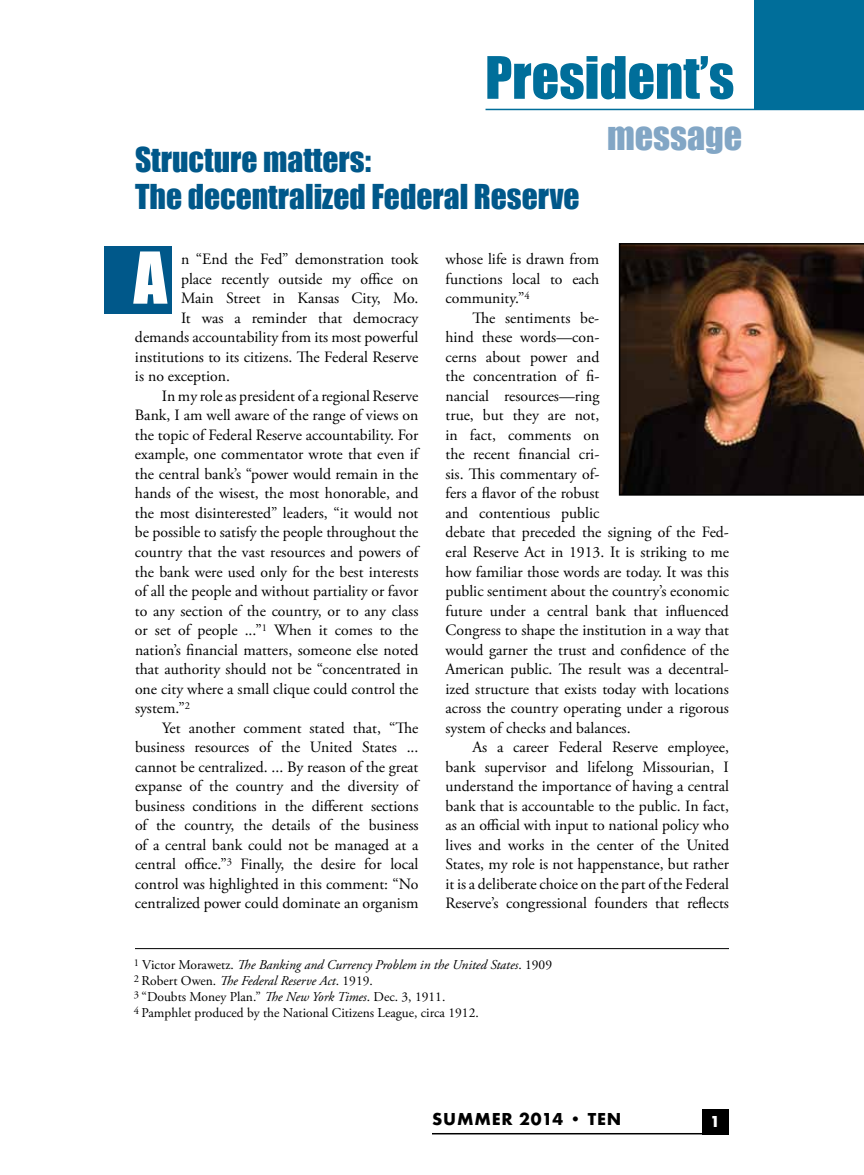
<style>
.page{position:relative;width:864px;height:1175px;background:#fff}
.page>*{position:absolute;margin:0;border:0;box-sizing:border-box;transform-origin:0 0}
.t1{font:54px "Impact";color:#006e9a}
.t2{font:36px "Impact";color:#82a6c5}
.t3{font:31.5px/37.8px "Impact";color:#00588a}
.t4{font:700 18px "Futura T";letter-spacing:.05em;color:#000}
.t5{font:700 16.5px "Futura T";color:#fff}
.t6{font:15.75px/19.5px "Adobe Garamond Pro";color:#000;text-align:justify}
.t7{font:13.5px/16.2px "Adobe Garamond Pro";color:#000}
.s1{font-style:italic}
</style>
<div class="page">
<div style="left:703px;top:1108px;width:26px;height:26px;background:#000"></div>
<hr style="left:432px;top:1132px;width:297px;height:2px;background:#000">
<div style="left:105px;top:246px;width:67px;height:68px;background:#00588a"></div>
<hr style="left:486px;top:109px;width:378px;height:1px;background:#006e9a">
<img style="left:619px;top:243px;width:245px;height:252px">
<div style="left:754px;top:0;width:110px;height:108px;background:#006e9a"></div>
<hr style="left:135px;top:948px;width:594px;height:1px;background:#000">
<svg style="left:133px;top:251px;width:35px;height:53px"></svg>
<h1 class="t1" style="left:485px;top:36px;width:251px">President’s</h1>
<h2 class="t2" style="left:607px;top:108px;width:137px">message</h2>
<h3 class="t3" style="left:135px;top:139px;width:446px">Structure matters:<br>The decentralized Federal Reserve</h3>
<p class="t6" style="left:181px;top:250px;width:239px">n “End the Fed” demonstration took</p>
<p class="t6" style="left:181px;top:270px;width:239px">place recently outside my office on</p>
<p class="t6" style="left:181px;top:289px;width:239px">Main Street in Kansas City, Mo.</p>
<p class="t6" style="left:181px;top:309px;width:239px">It was a reminder that democracy</p>
<p class="t6" style="left:135px;top:328px;width:285px">demands accountability from its most powerful</p>
<p class="t6" style="left:135px;top:348px;width:285px">institutions to its citizens. The Federal Reserve</p>
<p class="t6" style="left:135px;top:367px;width:97px">is no exception.</p>
<p class="t6" style="left:162px;top:387px;width:258px">In my role as president of a regional Reserve</p>
<p class="t6" style="left:135px;top:406px;width:285px">Bank, I am well aware of the range of views on</p>
<p class="t6" style="left:135px;top:426px;width:285px">the topic of Federal Reserve accountability. For</p>
<p class="t6" style="left:135px;top:445px;width:285px">example, one commentator wrote that even if</p>
<p class="t6" style="left:135px;top:465px;width:285px">the central bank’s “power would remain in the</p>
<p class="t6" style="left:135px;top:484px;width:285px">hands of the wisest, the most honorable, and</p>
<p class="t6" style="left:135px;top:504px;width:285px">the most disinterested” leaders, “it would not</p>
<p class="t6" style="left:135px;top:523px;width:285px">be possible to satisfy the people throughout the</p>
<p class="t6" style="left:135px;top:543px;width:285px">country that the vast resources and powers of</p>
<p class="t6" style="left:135px;top:562px;width:285px">the bank were used only for the best interests</p>
<p class="t6" style="left:135px;top:582px;width:285px">of all the people and without partiality or favor</p>
<p class="t6" style="left:135px;top:601px;width:285px">to any section of the country, or to any class</p>
<p class="t6" style="left:135px;top:621px;width:285px">or set of people ...”<sup>1</sup> When it comes to the</p>
<p class="t6" style="left:135px;top:640px;width:285px">nation’s financial matters, someone else noted</p>
<p class="t6" style="left:135px;top:660px;width:285px">that authority should not be “concentrated in</p>
<p class="t6" style="left:135px;top:679px;width:285px">one city where a small clique could control the</p>
<p class="t6" style="left:135px;top:699px;width:57px">system.”<sup>2</sup></p>
<p class="t6" style="left:162px;top:718px;width:258px">Yet another comment stated that, “The</p>
<p class="t6" style="left:135px;top:738px;width:285px">business resources of the United States ...</p>
<p class="t6" style="left:135px;top:757px;width:285px">cannot be centralized. ... By reason of the great</p>
<p class="t6" style="left:135px;top:777px;width:285px">expanse of the country and the diversity of</p>
<p class="t6" style="left:135px;top:796px;width:285px">business conditions in the different sections</p>
<p class="t6" style="left:135px;top:816px;width:285px">of the country, the details of the business</p>
<p class="t6" style="left:135px;top:835px;width:285px">of a central bank could not be managed at a</p>
<p class="t6" style="left:135px;top:855px;width:285px">central office.”<sup>3</sup> Finally, the desire for local</p>
<p class="t6" style="left:135px;top:874px;width:285px">control was highlighted in this comment: “No</p>
<p class="t6" style="left:135px;top:894px;width:285px">centralized power could dominate an organism</p>
<p class="t6" style="left:445px;top:250px;width:155px">whose life is drawn from functions local to each community.”<sup>4</sup></p>
<p class="t6" style="left:446px;top:309px;width:285px;text-align:left;text-indent:27px">The sentiments be-<br>hind these words—con-<br>cerns about power and<br>the concentration of fi-<br>nancial resources—ring<br>true, but they are not,<br>in fact, comments on<br>the recent financial cri-<br>sis. This commentary of-<br>fers a flavor of the robust<br>and contentious public<br>debate that preceded the signing of the Fed&shy;eral Reserve Act in 1913. It is striking to me how familiar those words are today. It was this public sentiment about the country’s economic future under a central bank that influenced Congress to shape the institution in a way that would garner the trust and confidence of the American public. The result was a decentral&shy;ized structure that exists today with locations across the country operating under a rigorous system of checks and balances.</p>
<p class="t6" style="left:446px;top:738px;width:285px;text-indent:27px">As a career Federal Reserve employee, bank supervisor and lifelong Missourian, I understand the importance of having a central bank that is accountable to the public. In fact, as an official with input to national policy who lives and works in the center of the United States, my role is not happenstance, but rather it is a deliberate choice on the part of the Federal Reserve’s congressional founders that reflects</p>
<p class="t7" style="left:134px;top:956px;width:420px"><sup>1</sup> Victor Morawetz. <span class="s1">The Banking and Currency Problem in the United States</span>. 1909<br><sup>2</sup> Robert Owen. <span class="s1">The Federal Reserve Act</span>. 1919.<br><sup>3</sup> “Doubts Money Plan.” <span class="s1">The New York Times</span>. Dec. 3, 1911.<br><sup>4</sup> Pamphlet produced by the National Citizens League, circa 1912.</p>
<p class="t4" style="left:432px;top:1108px;width:191px">SUMMER 2014 • TEN</p>
<p class="t5" style="left:710px;top:1111px;width:11px">1</p>
</div>
